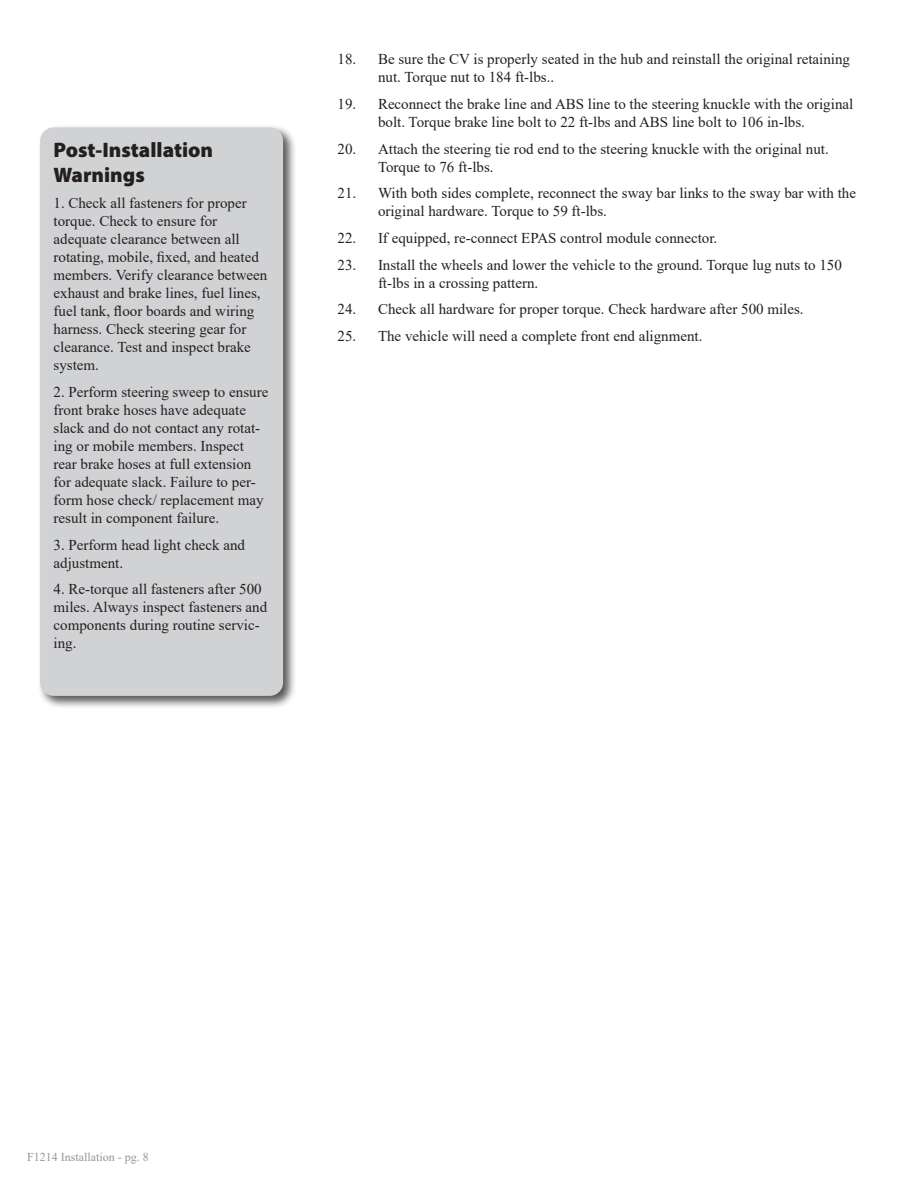
<style>
.page{position:relative;width:918px;height:1188px;background:#fff}
.page>*{position:absolute;margin:0;border:0;box-sizing:border-box;transform-origin:0 0}
.Headline{font:900 21px/25.2px "Myriad Pro";color:#231f20}
.Body_text{font:15px/18px "Times New Roman";color:#231f20}
.t1{font:12px "Times New Roman";color:#939598}
</style>
<div class="page">
<div style="left:37px;top:125px;width:260px;height:584px;background:#231f20;opacity:.75"></div>
<div style="left:40px;top:127px;width:243px;height:569px;background:#d1d2d4;border-radius:14px"></div>
<p class="Headline" style="left:54px;top:136px;width:161px">Post-Installation<br>Warnings</p>
<p class="Body_text" style="left:54px;top:194px;width:215px">1. Check all fasteners for proper torque. Check to ensure for adequate clearance between all rotating, mobile, fixed, and heated members. Verify clearance between exhaust and brake lines, fuel lines, fuel tank, floor boards and wiring harness. Check steering gear for clearance. Test and inspect brake system.</p>
<p class="Body_text" style="left:54px;top:383px;width:216px">2. Perform steering sweep to ensure front brake hoses have adequate slack and do not contact any rotat&shy;ing or mobile members. Inspect rear brake hoses at full extension for adequate slack. Failure to per&shy;form hose check/ replacement may result in component failure.</p>
<p class="Body_text" style="left:54px;top:535px;width:193px">3. Perform head light check and adjustment.</p>
<p class="Body_text" style="left:54px;top:580px;width:215px">4. Re-torque all fasteners after 500 miles. Always inspect fasteners and components during routine servic&shy;ing.</p>
<p class="Body_text" style="left:378px;top:50px;width:474px;text-indent:-40px">18. Be sure the CV is properly seated in the hub and reinstall the original retaining nut. Torque nut to 184 ft-lbs..</p>
<p class="Body_text" style="left:338px;top:95px;width:517px;text-align:center">19. Reconnect the brake line and ABS line to the steering knuckle with the original bolt. Torque brake line bolt to 22 ft-lbs and ABS line bolt to 106 in-lbs.</p>
<p class="Body_text" style="left:378px;top:139px;width:452px;text-indent:-40px">20. Attach the steering tie rod end to the steering knuckle with the original nut.<br>Torque to 76 ft-lbs.</p>
<p class="Body_text" style="left:378px;top:184px;width:480px;text-indent:-40px">21. With both sides complete, reconnect the sway bar links to the sway bar with the original hardware. Torque to 59 ft-lbs.</p>
<p class="Body_text" style="left:338px;top:228px;width:381px">22. If equipped, re-connect EPAS control module connector.</p>
<p class="Body_text" style="left:378px;top:255px;width:465px;text-indent:-40px">23. Install the wheels and lower the vehicle to the ground. Torque lug nuts to 150 ft-lbs in a crossing pattern.</p>
<p class="Body_text" style="left:338px;top:300px;width:468px">24. Check all hardware for proper torque. Check hardware after 500 miles.</p>
<p class="Body_text" style="left:338px;top:326px;width:367px">25. The vehicle will need a complete front end alignment.</p>
<p class="t1" style="left:27px;top:1149px;width:123px">F1214 Installation - pg. 8</p>
</div>
